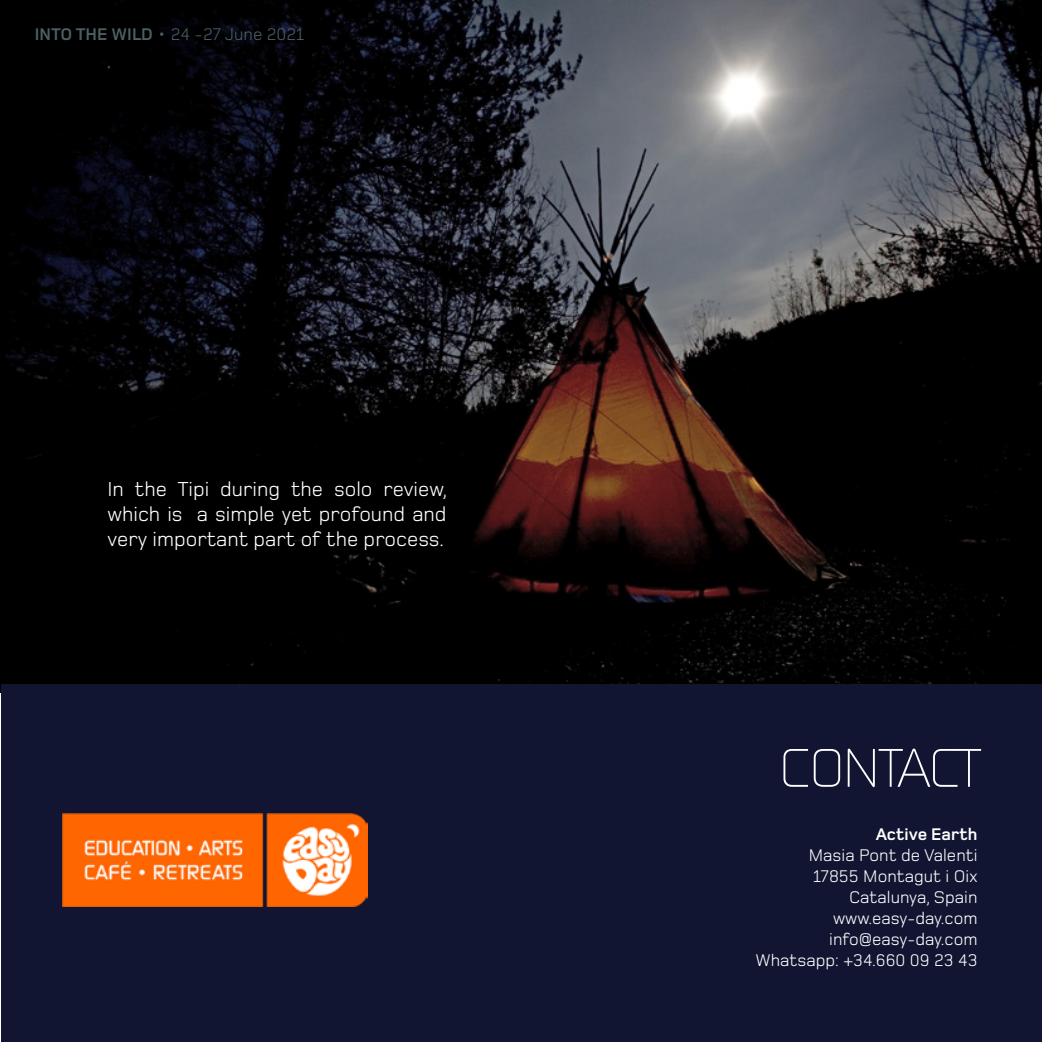
<style>
.page{position:relative;width:1042px;height:1042px;background:#fff}
.page>*{position:absolute;margin:0;border:0;box-sizing:border-box;transform-origin:0 0}
.t1{font:300 52.5px "Digital";letter-spacing:-.01em;color:#fff}
.t2{font:21px/25.2px "Foundry Monoline";color:#fff;text-align:justify}
.t3{font:17.5px/21px "Foundry Monoline";color:#fff;text-align:right}
.t4{font:17.5px "Foundry Monoline";color:#4c5f63}
.t5{font:700 17.5px "Foundry Monoline";color:#fff}
.s1{font-weight:700}
</style>
<div class="page">
<img style="left:0;top:0;width:1042px;height:692px">
<div style="left:1px;top:685px;width:1041px;height:357px;background:#111532"></div>
<img style="left:62px;top:813px;width:305px;height:93px">
<p class="t4" style="left:35px;top:25px;width:271px"><span class="s1">INTO THE WILD</span> • 24 -27 June 2021</p>
<p class="t2" style="left:107px;top:477px;width:341px">In the Tipi during the solo review, which is a simple yet profound and very important part of the process.</p>
<h1 class="t1" style="left:780px;top:739px;width:203px">CONTACT</h1>
<p class="t5" style="left:876px;top:825px;width:103px">Active Earth</p>
<p class="t3" style="left:755px;top:846px;width:223px">Masia Pont de Valenti<br>17855 Montagut i Oix<br>Catalunya, Spain www.easy-day.com info@easy-day.com<br>Whatsapp: +34.660 09 23 43</p>
</div>
